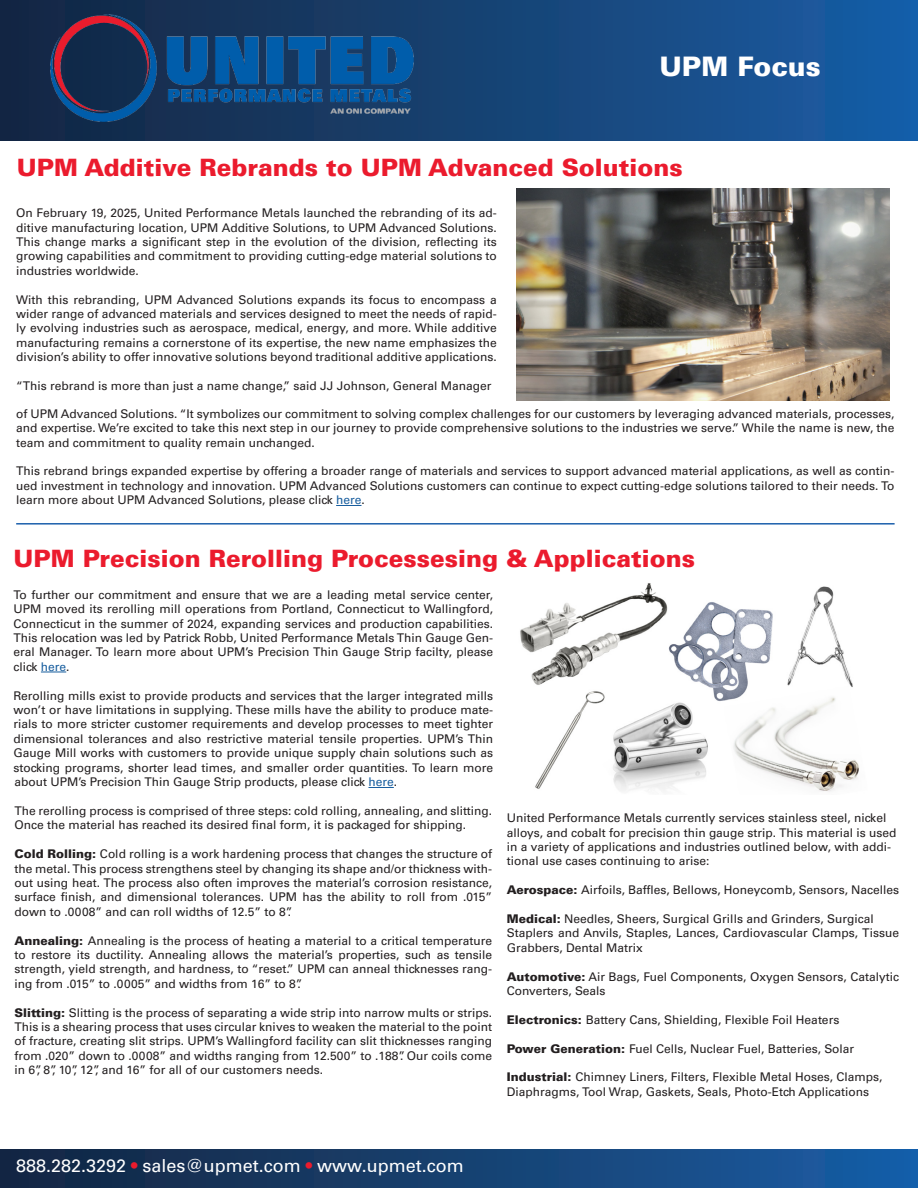
<style>
.page{position:relative;width:918px;height:1188px;background:#fff}
.page>*{position:absolute;margin:0;border:0;box-sizing:border-box;transform-origin:0 0}
.t1{font:900 27px "Univers LT Pro 75";color:#fff}
.t2{font:900 24px "Univers LT Pro 75";color:#eb1b2d}
.t3{font:18px "Univers LT Pro 55 Roman";color:#fff}
.t4{font:12px/14.4px "Univers LT Pro 55 Roman";color:#231f20;text-align:justify}
.s1{color:#175d9e}
.s2{font-family:"Univers LT Pro 75";font-weight:900}
.s3{color:#eb1b2d}
</style>
<div class="page">
<div style="left:0;top:1150px;width:918px;height:38px;background:linear-gradient(to right,#14253f,#185da5)"></div>
<svg style="left:336px;top:505px;width:25px;height:1px"></svg>
<img style="left:516px;top:188px;width:373px;height:212px">
<div style="left:0;top:0;width:918px;height:140px;background:linear-gradient(to right,#14253f,#185da5)"></div>
<svg style="left:41px;top:672px;width:25px;height:1px"></svg>
<img style="left:520px;top:583px;width:339px;height:209px">
<svg style="left:368px;top:787px;width:26px;height:1px"></svg>
<hr style="left:16px;top:523px;width:879px;height:2px;background:#1c60ac">
<img style="left:50px;top:15px;width:364px;height:106px">
<p class="t1" style="left:659px;top:47px;width:163px">UPM Focus</p>
<p class="t2" style="left:17px;top:151px;width:667px">UPM Additive Rebrands to UPM Advanced Solutions</p>
<p class="t4" style="left:16px;top:205px;width:482px">On February 19, 2025, United Performance Metals launched the rebranding of its ad&shy;ditive manufacturing location, UPM Additive Solutions, to UPM Advanced Solutions.<br>This change marks a significant step in the evolution of the division, reflecting its growing capabilities and commitment to providing cutting-edge material solutions to industries worldwide.</p>
<p class="t4" style="left:16px;top:292px;width:482px">With this rebranding, UPM Advanced Solutions expands its focus to encompass a wider range of advanced materials and services designed to meet the needs of rapid&shy;ly evolving industries such as aerospace, medical, energy, and more. While additive manufacturing remains a cornerstone of its expertise, the new name emphasizes the division’s ability to offer innovative solutions beyond traditional additive applications.</p>
<p class="t4" style="left:16px;top:378px;width:477px">“This rebrand is more than just a name change,” said JJ Johnson, General Manager</p>
<p class="t4" style="left:16px;top:406px;width:880px">of UPM Advanced Solutions. “It symbolizes our commitment to solving complex challenges for our customers by leveraging advanced materials, processes, and expertise. We’re excited to take this next step in our journey to provide comprehensive solutions to the industries we serve.” While the name is new, the team and commitment to quality remain unchanged.</p>
<p class="t4" style="left:16px;top:464px;width:880px">This rebrand brings expanded expertise by offering a broader range of materials and services to support advanced material applications, as well as contin&shy;ued investment in technology and innovation. UPM Advanced Solutions customers can continue to expect cutting-edge solutions tailored to their needs. To learn more about UPM Advanced Solutions, please click <span class="s1">here</span>.</p>
<p class="t2" style="left:14px;top:542px;width:683px">UPM Precision Rerolling Processesing &amp; Applications</p>
<p class="t4" style="left:14px;top:587px;width:481px">To further our commitment and ensure that we are a leading metal service center, UPM moved its rerolling mill operations from Portland, Connecticut to Wallingford, Connecticut in the summer of 2024, expanding services and production capabilities.<br>This relocation was led by Patrick Robb, United Performance Metals Thin Gauge Gen&shy;eral Manager. To learn more about UPM’s Precision Thin Gauge Strip facilty, please click <span class="s1">here</span>.</p>
<p class="t4" style="left:14px;top:688px;width:481px">Rerolling mills exist to provide products and services that the larger integrated mills won’t or have limitations in supplying. These mills have the ability to produce mate&shy;rials to more stricter customer requirements and develop processes to meet tighter dimensional tolerances and also restrictive material tensile properties. UPM’s Thin Gauge Mill works with customers to provide unique supply chain solutions such as stocking programs, shorter lead times, and smaller order quantities. To learn more</p>
<p class="t4" style="left:507px;top:810px;width:391px;text-align:left">United Performance Metals currently services stainless steel, nickel alloys, and cobalt for precision thin gauge strip. This material is used in a variety of applications and industries outlined below, with addi&shy;tional use cases continuing to arise:</p>
<p class="t4" style="left:507px;top:882px;width:394px"><span class="s2">Aerospace:</span> Airfoils, Baffles, Bellows, Honeycomb, Sensors, Nacelles</p>
<p class="t4" style="left:507px;top:911px;width:369px"><span class="s2">Medical:</span> Needles, Sheers, Surgical Grills and Grinders, Surgical</p>
<p class="t4" style="left:507px;top:926px;width:394px">Staplers and Anvils, Staples, Lances, Cardiovascular Clamps, Tissue<br>Grabbers, Dental Matrix</p>
<p class="t4" style="left:507px;top:969px;width:394px"><span class="s2">Automotive:</span> Air Bags, Fuel Components, Oxygen Sensors, Catalytic<br>Converters, Seals</p>
<p class="t4" style="left:507px;top:1012px;width:334px"><span class="s2">Electronics:</span> Battery Cans, Shielding, Flexible Foil Heaters</p>
<p class="t4" style="left:507px;top:1041px;width:349px"><span class="s2">Power Generation:</span> Fuel Cells, Nuclear Fuel, Batteries, Solar</p>
<p class="t4" style="left:507px;top:1070px;width:377px"><span class="s2">Industrial:</span> Chimney Liners, Filters, Flexible Metal Hoses, Clamps,</p>
<p class="t4" style="left:507px;top:1084px;width:364px">Diaphragms, Tool Wrap, Gaskets, Seals, Photo-Etch Applications</p>
<p class="t4" style="left:14px;top:774px;width:384px">about UPM’s Precision Thin Gauge Strip products, please click <span class="s1">here</span>.</p>
<p class="t4" style="left:14px;top:803px;width:479px">The rerolling process is comprised of three steps: cold rolling, annealing, and slitting.<br>Once the material has reached its desired final form, it is packaged for shipping.</p>
<p class="t4" style="left:14px;top:846px;width:479px"><span class="s2">Cold Rolling:</span> Cold rolling is a work hardening process that changes the structure of the metal. This process strengthens steel by changing its shape and/or thickness with&shy;out using heat. The process also often improves the material’s corrosion resistance, surface finish, and dimensional tolerances. UPM has the ability to roll from .015” down to .0008” and can roll widths of 12.5” to 8”.</p>
<p class="t4" style="left:14px;top:933px;width:479px"><span class="s2">Annealing:</span> Annealing is the process of heating a material to a critical temperature to restore its ductility. Annealing allows the material’s properties, such as tensile strength, yield strength, and hardness, to “reset.” UPM can anneal thicknesses rang&shy;ing from .015” to .0005” and widths from 16” to 8”.</p>
<p class="t4" style="left:14px;top:1005px;width:479px"><span class="s2">Slitting:</span> Slitting is the process of separating a wide strip into narrow mults or strips.<br>This is a shearing process that uses circular knives to weaken the material to the point of fracture, creating slit strips. UPM’s Wallingford facility can slit thicknesses ranging from .020” down to .0008” and widths ranging from 12.500” to .188”. Our coils come in 6”, 8”, 10”, 12”, and 16” for all of our customers needs.</p>
<p class="t3" style="left:16px;top:1153px;width:449px">888.282.3292 <span class="s3">•</span> sales@upmet.com <span class="s3">•</span> www.upmet.com</p>
</div>
